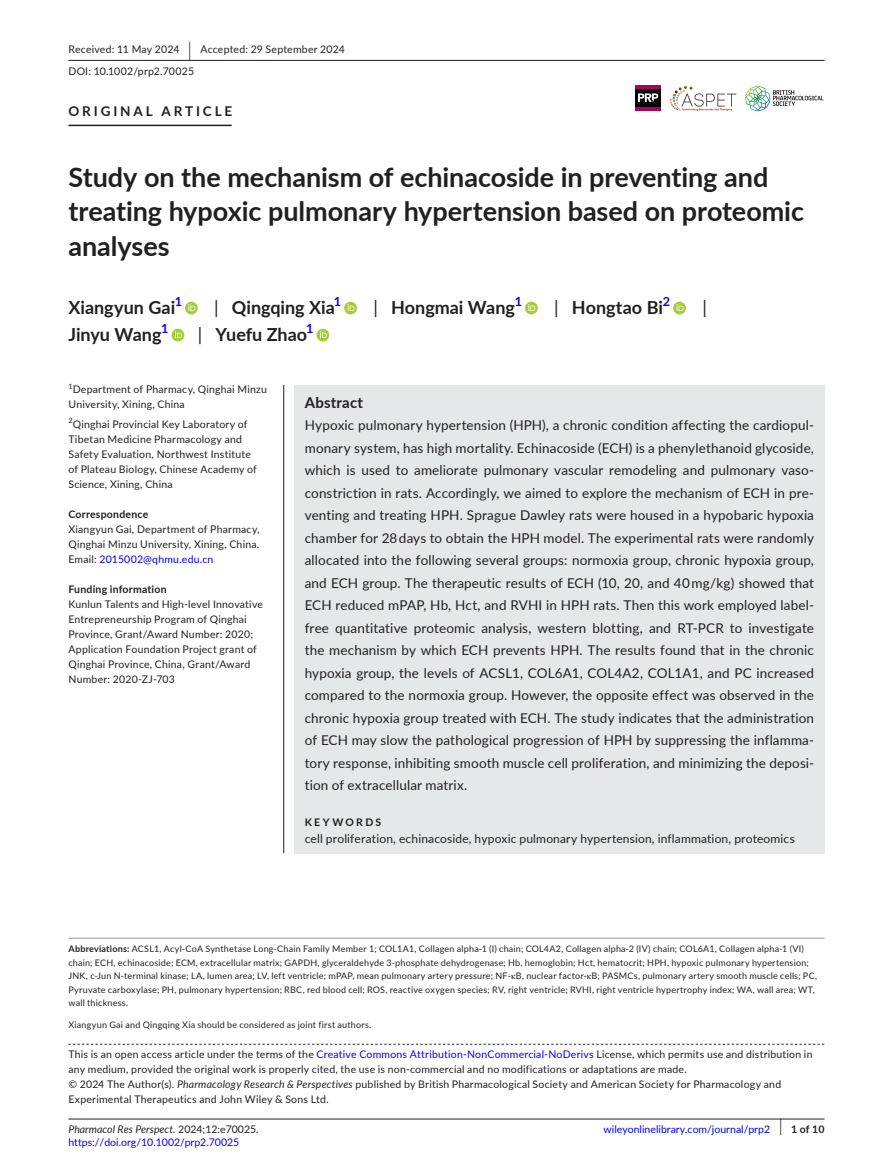
<style>
.page{position:relative;width:893px;height:1174px;background:#fff}
.page>*{position:absolute;margin:0;border:0;box-sizing:border-box;transform-origin:0 0}
.t1{font:700 27px/34.5px "Lato";letter-spacing:-.005em;color:#231f20}
.t2{font:700 18px "Lato";color:#231f20}
.t3{font:18px "Lato";color:#231f20}
.t4{font:700 15px "Lato";letter-spacing:.015em;color:#231f20}
.t5{font:13.5px/22.5px "Lato";letter-spacing:.01em;color:#231f20;text-align:justify}
.t6{font:700 13.5px "Lato";letter-spacing:.215em;color:#231f20}
.t7{font:700 12.6px "Lato";color:#00f}
.t8{font:12px "Lato";letter-spacing:.015em;color:#231f20}
.t9{font:10.5px/15px "Lato";letter-spacing:.02em;color:#231f20}
.t10{font:10.5px "Lato";color:#00f}
.t11{font:700 10.5px "Lato";letter-spacing:.02em;color:#231f20}
.t12{font:italic 10.5px "Lato";color:#231f20}
.t13{font:700 10.5px "Lato";letter-spacing:.22em;color:#231f20}
.t14{font:9px/13.5px "Lato";letter-spacing:.025em;color:#231f20}
.t15{font:7.35px "Lato";color:#231f20}
.s1{font-size:19.65px}
.s2{font-weight:400}
.s3{color:#00f}
.s4{font-weight:700}
.s5{font-family:"STIX"}
.s6{font-style:italic}
.s7{font-style:normal}
.s8{font-weight:400;font-size:17.4px}
</style>
<div class="page">
<hr style="left:68px;top:1118px;width:756px;height:1px;background:#231f20">
<div style="left:635px;top:85px;width:26px;height:25px;background:#070606"></div>
<hr style="left:635px;top:85px;width:26px;height:3px;background:#a60660">
<hr style="left:635px;top:107px;width:26px;height:3px;background:#a60660">
<svg style="left:638px;top:93px;width:20px;height:9px"></svg>
<svg style="left:669px;top:86px;width:67px;height:25px"></svg>
<svg style="left:745px;top:86px;width:78px;height:25px"></svg>
<hr style="left:68px;top:60px;width:756px;height:1px;background:#231f20">
<hr style="left:68px;top:125px;width:164px;height:1px;background:#231f20">
<svg style="left:185px;top:302px;width:13px;height:12px"></svg>
<svg style="left:188px;top:304px;width:7px;height:7px"></svg>
<svg style="left:344px;top:302px;width:13px;height:12px"></svg>
<svg style="left:348px;top:304px;width:7px;height:7px"></svg>
<svg style="left:525px;top:302px;width:13px;height:12px"></svg>
<svg style="left:528px;top:304px;width:7px;height:7px"></svg>
<svg style="left:673px;top:302px;width:13px;height:12px"></svg>
<svg style="left:677px;top:304px;width:6px;height:7px"></svg>
<div style="left:172px;top:329px;width:12px;height:12px;background:#a5cd39;border-radius:50%"></div>
<svg style="left:175px;top:331px;width:7px;height:7px"></svg>
<div style="left:316px;top:329px;width:13px;height:12px;background:#a5cd39;border-radius:50%"></div>
<svg style="left:320px;top:331px;width:7px;height:7px"></svg>
<div style="left:294px;top:385px;width:530px;height:468px;background:#e6e7e9"></div>
<hr style="left:283px;top:385px;width:1px;height:468px;background:#231f20">
<svg style="left:68px;top:1043px;width:756px;height:1px"></svg>
<hr style="left:68px;top:937px;width:756px;height:1px;background:#939598">
<p class="t9" style="left:68px;top:38px;width:278px;line-height:21.8px">Received: 11 May 2024 <span class="s1">|</span> Accepted: 29 September 2024<br>DOI: 10.1002/prp2.70025</p>
<p class="t6" style="left:68px;top:101px;width:165px">ORIGINAL ARTICLE</p>
<h1 class="t1" style="left:68px;top:159px;width:737px">Study on the mechanism of echinacoside in preventing and treating hypoxic pulmonary hypertension based on proteomic analyses</h1>
<h2 class="t2" style="left:68px;top:295px;width:108px">Xiangyun Gai</h2>
<p class="t7" style="left:175px;top:292px;width:9px">1</p>
<h2 class="t2" style="left:214px;top:295px;width:122px"><span class="s2">|</span> Qingqing Xia</h2>
<p class="t7" style="left:334px;top:292px;width:9px">1</p>
<h2 class="t2" style="left:373px;top:295px;width:143px"><span class="s2">|</span> Hongmai Wang</h2>
<p class="t7" style="left:515px;top:292px;width:9px">1</p>
<h2 class="t2" style="left:554px;top:295px;width:110px"><span class="s2">|</span> Hongtao Bi</h2>
<p class="t7" style="left:663px;top:292px;width:9px">2</p>
<h2 class="t3" style="left:702px;top:295px;width:6px">|</h2>
<h2 class="t2" style="left:68px;top:322px;width:95px">Jinyu Wang</h2>
<p class="t7" style="left:161px;top:319px;width:9px">1</p>
<h2 class="t2" style="left:198px;top:322px;width:111px"><span class="s2">|</span> Yuefu Zhao</h2>
<p class="t7" style="left:306px;top:319px;width:9px">1</p>
<p class="t15" style="left:68px;top:381px;width:6px">1</p>
<p class="t9" style="left:68px;top:382px;width:200px;text-indent:4px">Department of Pharmacy, Qinghai Minzu<br>University, Xining, China</p>
<p class="t9" style="left:68px;top:416px;width:190px"><sup>2</sup>Qinghai Provincial Key Laboratory of Tibetan Medicine Pharmacology and Safety Evaluation, Northwest Institute of Plateau Biology, Chinese Academy of Science, Xining, China</p>
<p class="t11" style="left:68px;top:506px;width:81px">Correspondence</p>
<p class="t9" style="left:68px;top:521px;width:192px;text-align:justify">Xiangyun Gai, Department of Pharmacy, Qinghai Minzu University, Xining, China.<br>Email: <span class="s3">2015002@qhmu.edu.cn</span></p>
<p class="t11" style="left:68px;top:581px;width:100px">Funding information</p>
<p class="t9" style="left:68px;top:596px;width:196px">Kunlun Talents and High-level Innovative Entrepreneurship Program of Qinghai Province, Grant/Award Number: 2020; Application Foundation Project grant of Qinghai Province, China, Grant/Award Number: 2020-ZJ-703</p>
<p class="t4" style="left:305px;top:391px;width:60px">Abstract</p>
<p class="t5" style="left:305px;top:413px;width:511px">Hypoxic pulmonary hypertension (HPH), a chronic condition affecting the cardiopul&shy;monary system, has high mortality. Echinacoside (ECH) is a phenylethanoid glycoside, which is used to ameliorate pulmonary vascular remodeling and pulmonary vaso&shy;constriction in rats. Accordingly, we aimed to explore the mechanism of ECH in pre&shy;venting and treating HPH. Sprague Dawley rats were housed in a hypobaric hypoxia chamber for 28 days to obtain the HPH model. The experimental rats were randomly allocated into the following several groups: normoxia group, chronic hypoxia group, and ECH group. The therapeutic results of ECH (10, 20, and 40 mg/kg) showed that ECH reduced mPAP, Hb, Hct, and RVHI in HPH rats. Then this work employed label&shy;free quantitative proteomic analysis, western blotting, and RT-PCR to investigate the mechanism by which ECH prevents HPH. The results found that in the chronic hypoxia group, the levels of ACSL1, COL6A1, COL4A2, COL1A1, and PC increased compared to the normoxia group. However, the opposite effect was observed in the chronic hypoxia group treated with ECH. The study indicates that the administration of ECH may slow the pathological progression of HPH by suppressing the inflamma&shy;tory response, inhibiting smooth muscle cell proliferation, and minimizing the deposi&shy;tion of extracellular matrix.</p>
<p class="t13" style="left:305px;top:814px;width:78px">KEYWORDS</p>
<p class="t8" style="left:305px;top:829px;width:492px">cell proliferation, echinacoside, hypoxic pulmonary hypertension, inflammation, proteomics</p>
<p class="t14" style="left:68px;top:941px;width:750px"><span class="s4">Abbreviations:</span> ACSL1, Acyl-CoA Synthetase Long-Chain Family Member 1; COL1A1, Collagen alpha-1 (I) chain; COL4A2, Collagen alpha-2 (IV) chain; COL6A1, Collagen alpha-1 (VI) chain; ECH, echinacoside; ECM, extracellular matrix; GAPDH, glyceraldehyde 3-phosphate dehydrogenase; Hb, hemoglobin; Hct, hematocrit; HPH, hypoxic pulmonary hypertension; JNK, c-Jun N-terminal kinase; LA, lumen area; LV, left ventricle; mPAP, mean pulmonary artery pressure; NF-<span class="s5">κ</span>B, nuclear factor-<span class="s5">κ</span>B; PASMCs, pulmonary artery smooth muscle cells; PC, Pyruvate carboxylase; PH, pulmonary hypertension; RBC, red blood cell; ROS, reactive oxygen species; RV, right ventricle; RVHI, right ventricle hypertrophy index; WA, wall area; WT, wall thickness.</p>
<p class="t14" style="left:68px;top:1017px;width:304px">Xiangyun Gai and Qingqing Xia should be considered as joint first authors.</p>
<p class="t9" style="left:68px;top:1046px;width:746px">This is an open access article under the terms of the <span class="s3">Creative Commons Attribution-NonCommercial-NoDerivs</span> License, which permits use and distribution in any medium, provided the original work is properly cited, the use is non-commercial and no modifications or adaptations are made.<br>© 2024 The Author(s). <span class="s6">Pharmacology Research &amp; Perspectives</span> published by British Pharmacological Society and American Society for Pharmacology and Experimental Therapeutics and John Wiley &amp; Sons Ltd.</p>
<p class="t12" style="left:68px;top:1121px;width:192px">Pharmacol Res Perspect. <span class="s7">2024;12:e70025.</span></p>
<p class="t11" style="left:779px;top:1121px;width:46px"><span class="s8">|</span> 1 of 10</p>
<p class="t10" style="left:68px;top:1135px;width:172px">https://doi.org/10.1002/prp2.70025</p>
<p class="t10" style="left:604px;top:1121px;width:168px">wileyonlinelibrary.com/journal/prp2</p>
</div>
